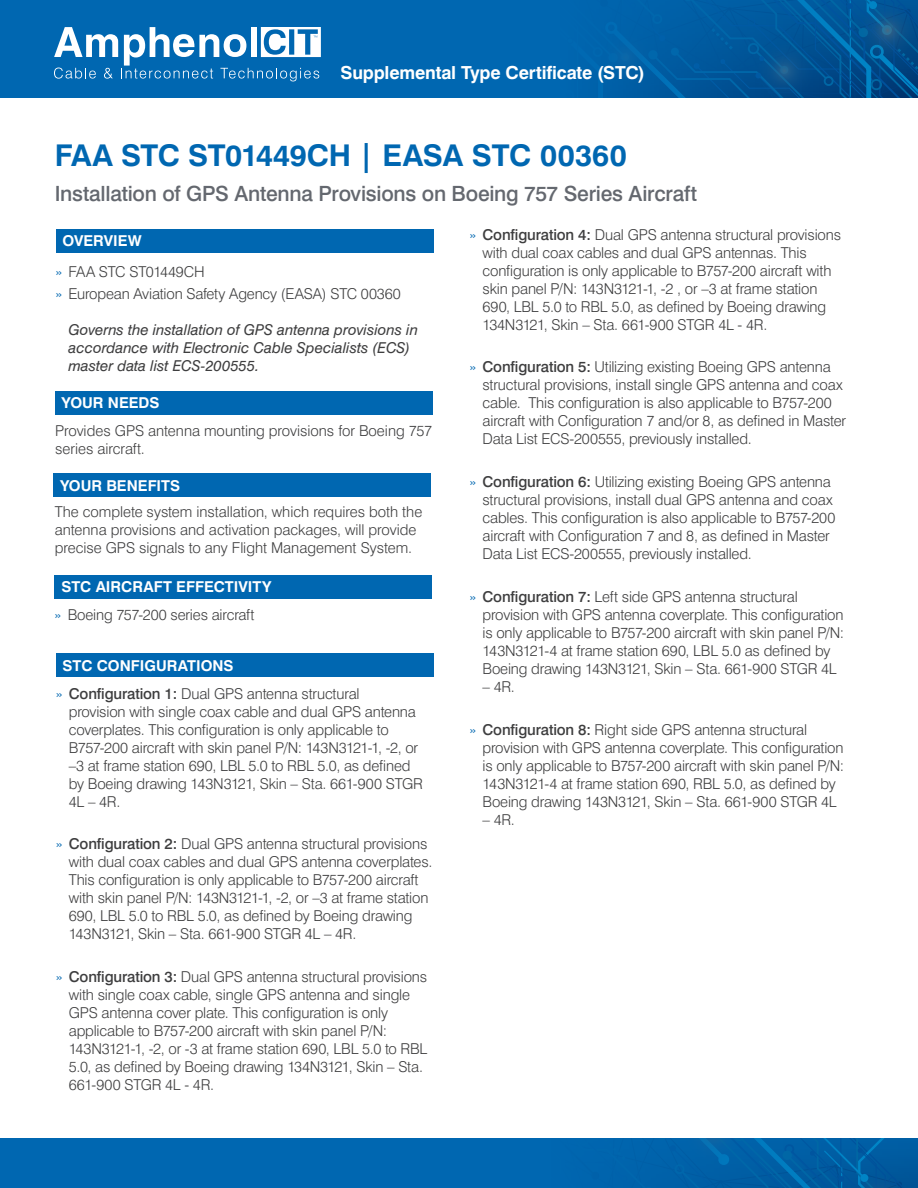
<style>
.page{position:relative;width:918px;height:1188px;background:#fff}
.page>*{position:absolute;margin:0;border:0;box-sizing:border-box;transform-origin:0 0}
.t1{font:700 30px "Swiss 721 BT";letter-spacing:-.01em;color:#0067b1}
.t2{font:500 21px "Swiss 721 BT";letter-spacing:-.01em;color:#64686f}
.t3{font:700 18px "Swiss 721 BT";letter-spacing:-.01em;color:#fff}
.t4{font:300 15px/18px "Swiss 721 BT";letter-spacing:-.01em;color:#3e3e3f}
.t5{font:italic 15px/18px "Swiss 721 BT";color:#3e3e3f}
.Header_Bar{font:700 15px "Swiss 721 BT";color:#fff}
.s1{color:#0067b1}
.s2{font-weight:500}
</style>
<div class="page">
<div style="left:0;top:0;width:918px;height:97px;background:#0067b1"></div>
<svg style="left:612px;top:0;width:306px;height:97px"></svg>
<div style="left:586px;top:19px;width:78px;height:76px;background:#0062a8;border-radius:50%"></div>
<svg style="left:54px;top:27px;width:267px;height:54px"></svg>
<div style="left:0;top:1139px;width:918px;height:49px;background:#0067b1"></div>
<svg style="left:641px;top:1139px;width:277px;height:49px"></svg>
<div style="left:56px;top:229px;width:377px;height:24px;background:#0067b1"></div>
<div style="left:55px;top:575px;width:377px;height:24px;background:#0067b1"></div>
<div style="left:56px;top:653px;width:377px;height:24px;background:#0067b1"></div>
<div style="left:55px;top:391px;width:377px;height:24px;background:#0067b1"></div>
<div style="left:53px;top:473px;width:378px;height:24px;background:#0067b1"></div>
<p class="t3" style="left:341px;top:61px;width:306px">Supplemental Type Certificate (STC)</p>
<p class="t1" style="left:55px;top:138px;width:573px">FAA STC ST01449CH | EASA STC 00360</p>
<p class="t2" style="left:55px;top:181px;width:644px">Installation of GPS Antenna Provisions on Boeing 757 Series Aircraft</p>
<p class="Header_Bar" style="left:62px;top:232px;width:81px">OVERVIEW</p>
<p class="t4" style="left:56px;top:263px;width:150px"><span class="s1">»</span> FAA STC ST01449CH</p>
<p class="t4" style="left:56px;top:284px;width:347px"><span class="s1">»</span> European Aviation Safety Agency (EASA) STC 00360</p>
<p class="t5" style="left:68px;top:320px;width:351px">Governs the installation of GPS antenna provisions in accordance with Electronic Cable Specialists (ECS) master data list ECS-200555.</p>
<p class="Header_Bar" style="left:61px;top:394px;width:100px">YOUR NEEDS</p>
<p class="t4" style="left:55px;top:422px;width:378px">Provides GPS antenna mounting provisions for Boeing 757 series aircraft.</p>
<p class="Header_Bar" style="left:60px;top:476px;width:122px">YOUR BENEFITS</p>
<p class="t4" style="left:55px;top:503px;width:369px">The complete system installation, which requires both the antenna provisions and activation packages, will provide precise GPS signals to any Flight Management System.</p>
<p class="Header_Bar" style="left:61px;top:578px;width:211px">STC AIRCRAFT EFFECTIVITY</p>
<p class="t4" style="left:55px;top:606px;width:201px"><span class="s1">»</span> Boeing 757-200 series aircraft</p>
<p class="Header_Bar" style="left:62px;top:656px;width:173px">STC CONFIGURATIONS</p>
<p class="t4" style="left:69px;top:684px;width:356px;text-indent:-13px"><span class="s1">»</span> <span class="s2">Configuration 1:</span> Dual GPS antenna structural<br>provision with single coax cable and dual GPS antenna coverplates. This configuration is only applicable to B757-200 aircraft with skin panel P/N: 143N3121-1, -2, or –3 at frame station 690, LBL 5.0 to RBL 5.0, as defined by Boeing drawing 143N3121, Skin – Sta. 661-900 STGR 4L – 4R.</p>
<p class="t4" style="left:69px;top:835px;width:365px;text-indent:-13px"><span class="s1">»</span> <span class="s2">Configuration 2:</span> Dual GPS antenna structural provisions with dual coax cables and dual GPS antenna coverplates.<br>This configuration is only applicable to B757-200 aircraft with skin panel P/N: 143N3121-1, -2, or –3 at frame station 690, LBL 5.0 to RBL 5.0, as defined by Boeing drawing 143N3121, Skin – Sta. 661-900 STGR 4L – 4R.</p>
<p class="t4" style="left:69px;top:968px;width:360px;text-indent:-13px"><span class="s1">»</span> <span class="s2">Configuration 3:</span> Dual GPS antenna structural provisions with single coax cable, single GPS antenna and single GPS antenna cover plate. This configuration is only applicable to B757-200 aircraft with skin panel P/N:<br>143N3121-1, -2, or -3 at frame station 690, LBL 5.0 to RBL 5.0, as defined by Boeing drawing 134N3121, Skin – Sta.<br>661-900 STGR 4L - 4R.</p>
<p class="t4" style="left:483px;top:225px;width:360px;text-indent:-13px"><span class="s1">»</span> <span class="s2">Configuration 4:</span> Dual GPS antenna structural provisions with dual coax cables and dual GPS antennas. This configuration is only applicable to B757-200 aircraft with skin panel P/N: 143N3121-1, -2 , or –3 at frame station 690, LBL 5.0 to RBL 5.0, as defined by Boeing drawing 134N3121, Skin – Sta. 661-900 STGR 4L - 4R.</p>
<p class="t4" style="left:483px;top:358px;width:365px;text-indent:-13px"><span class="s1">»</span> <span class="s2">Configuration 5:</span> Utilizing existing Boeing GPS antenna structural provisions, install single GPS antenna and coax cable. This configuration is also applicable to B757-200 aircraft with Configuration 7 and/or 8, as defined in Master Data List ECS-200555, previously installed.</p>
<p class="t4" style="left:483px;top:473px;width:354px;text-indent:-13px"><span class="s1">»</span> <span class="s2">Configuration 6:</span> Utilizing existing Boeing GPS antenna structural provisions, install dual GPS antenna and coax cables. This configuration is also applicable to B757-200 aircraft with Configuration 7 and 8, as defined in Master Data List ECS-200555, previously installed.</p>
<p class="t4" style="left:483px;top:587px;width:363px;text-indent:-13px"><span class="s1">»</span> <span class="s2">Configuration 7:</span> Left side GPS antenna structural provision with GPS antenna coverplate. This configuration is only applicable to B757-200 aircraft with skin panel P/N:<br>143N3121-4 at frame station 690, LBL 5.0 as defined by Boeing drawing 143N3121, Skin – Sta. 661-900 STGR 4L</p>
<p class="t4" style="left:483px;top:677px;width:34px">– 4R.</p>
<p class="t4" style="left:483px;top:720px;width:363px;text-indent:-13px"><span class="s1">»</span> <span class="s2">Configuration 8:</span> Right side GPS antenna structural provision with GPS antenna coverplate. This configuration is only applicable to B757-200 aircraft with skin panel P/N:<br>143N3121-4 at frame station 690, RBL 5.0, as defined by Boeing drawing 143N3121, Skin – Sta. 661-900 STGR 4L</p>
<p class="t4" style="left:483px;top:810px;width:34px">– 4R.</p>
</div>
